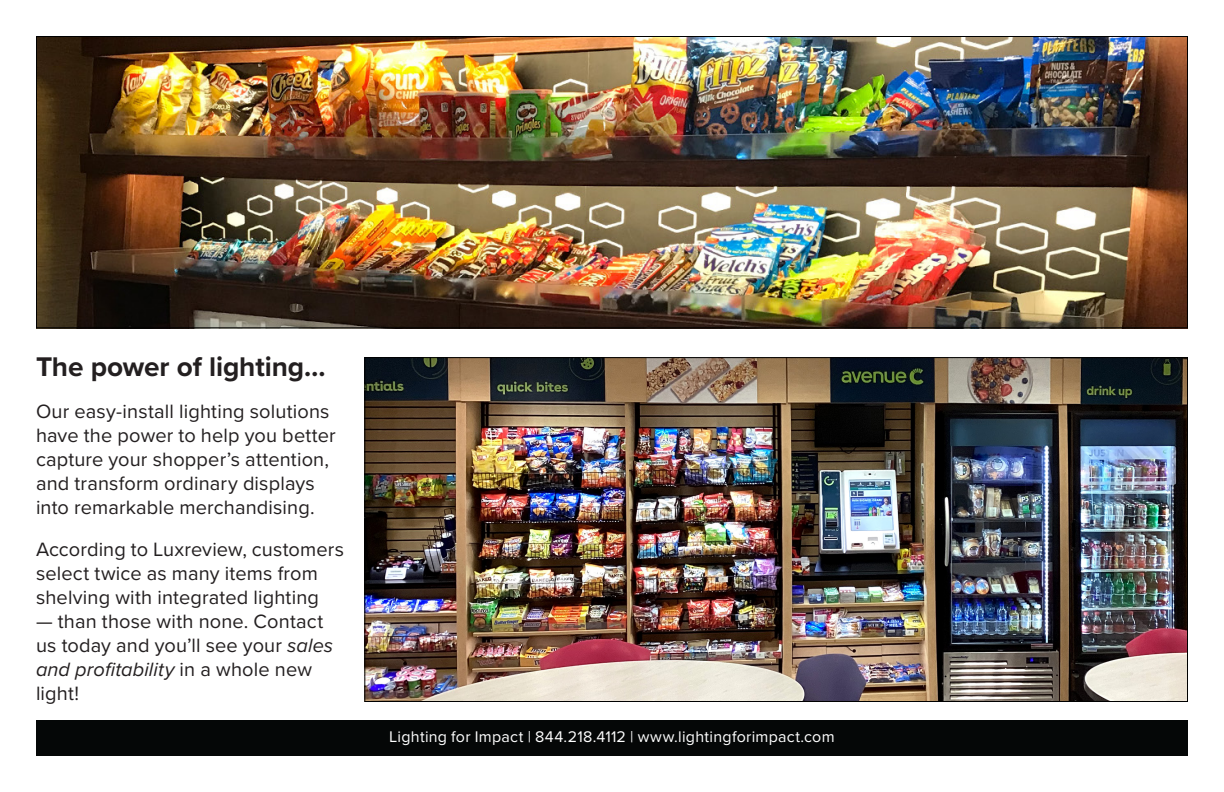
<style>
.page{position:relative;width:1224px;height:792px;background:#fff}
.page>*{position:absolute;margin:0;border:0;box-sizing:border-box;transform-origin:0 0}
.Body_text__paragraph{font:700 28px "Proxima Nova";letter-spacing:-.005em;color:#231f20}
.Body_text__paragraph-2{font:20px/24px "Proxima Nova";letter-spacing:.005em;color:#231f20}
.t1{font:16px "Proxima Nova";letter-spacing:.015em;color:#fff}
.s1{font-style:italic}
</style>
<div class="page">
<div style="left:36px;top:720px;width:1152px;height:36px;background:#050707"></div>
<img style="left:38px;top:38px;width:1148px;height:288px">
<img style="left:366px;top:359px;width:820px;height:341px">
<p class="Body_text__paragraph" style="left:36px;top:346px;width:291px">The power of lighting…</p>
<p class="Body_text__paragraph-2" style="left:36px;top:398px;width:301px">Our easy-install lighting solutions have the power to help you better capture your shopper’s attention, and transform ordinary displays into remarkable merchandising.</p>
<p class="Body_text__paragraph-2" style="left:36px;top:536px;width:310px">According to Luxreview, customers select twice as many items from shelving with integrated lighting</p>
<p class="Body_text__paragraph-2" style="left:36px;top:608px;width:299px">— than those with none. Contact us today and you’ll see your <span class="s1">sales and profitability</span> in a whole new light!</p>
<p class="t1" style="left:389px;top:725px;width:447px">Lighting for Impact | 844.218.4112 | www.lightingforimpact.com</p>
</div>
